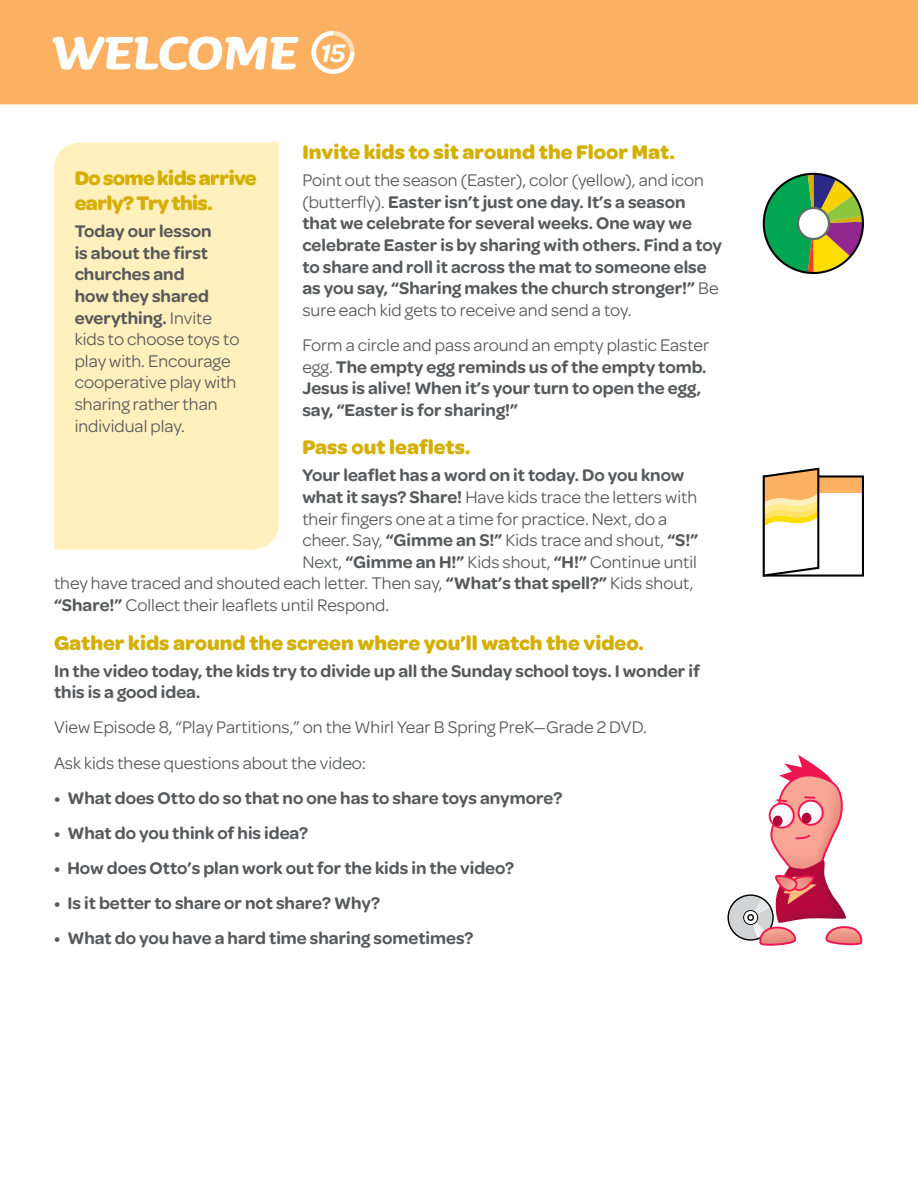
<style>
.page{position:relative;width:918px;height:1188px;background:#fff}
.page>*{position:absolute;margin:0;border:0;box-sizing:border-box;transform-origin:0 0}
.t1{font:italic 700 60px "Sauna";letter-spacing:.015em;color:#fff}
.t2{font:italic 600 27px "Omnes";color:#fff}
.t3{font:700 21px "Omnes";color:#d4b005}
.t4{font:700 21px/25.2px "Omnes";letter-spacing:-.03em;color:#d4b005}
.t5{font:600 18px/21.6px "Omnes";color:#58595b}
.t6{font:18px/21.6px "Omnes";color:#58595b}
.s1{font-weight:400}
.s2{font-weight:600}
</style>
<div class="page">
<svg style="left:0;top:0;width:918px;height:173px;fill:#fbb161"></svg>
<svg style="left:312px;top:31px;width:43px;height:43px"></svg>
<div style="left:316px;top:35px;width:34px;height:34px;background:#fbb161;border-radius:50%"></div>
<div style="left:54px;top:142px;width:225px;height:408px;background:#fff0bd"></div>
<svg style="left:762px;top:173px;width:102px;height:102px"></svg>
<div style="left:763px;top:173px;width:101px;height:101px;border:2px solid #000;border-radius:50%"></div>
<svg style="left:727px;top:755px;width:135px;height:191px"></svg>
<div style="left:764px;top:476px;width:99px;height:17px;background:#fbb161"></div>
<div style="left:763px;top:475px;width:101px;height:102px;border:2px solid #000"></div>
<svg style="left:763px;top:468px;width:58px;height:109px"></svg>
<h1 class="t1" style="left:51px;top:15px;width:248px">WELCOME</h1>
<h2 class="t2" style="left:320px;top:37px;width:27px">15</h2>
<p class="t3" style="left:302px;top:140px;width:374px">Invite kids to sit around the Floor Mat.</p>
<p class="t5" style="left:302px;top:169px;width:421px"><span class="s1">Point out the season (Easter), color (yellow), and icon (butterfly).</span> Easter isn’t just one day. It’s a season that we celebrate for several weeks. One way we celebrate Easter is by sharing with others. Find a toy to share and roll it across the mat to someone else as you say, “Sharing makes the church stronger!” <span class="s1">Be sure each kid gets to receive and send a toy.</span></p>
<p class="t5" style="left:302px;top:334px;width:408px"><span class="s1">Form a circle and pass around an empty plastic Easter egg.</span> The empty egg reminds us of the empty tomb.<br>Jesus is alive! When it’s your turn to open the egg, say, “Easter is for sharing!”</p>
<p class="t3" style="left:302px;top:435px;width:170px">Pass out leaflets.</p>
<p class="t5" style="left:302px;top:465px;width:384px">Your leaflet has a word on it today. Do you know</p>
<p class="t6" style="left:302px;top:486px;width:396px"><span class="s2">what it says? Share!</span> Have kids trace the letters with</p>
<p class="t6" style="left:302px;top:508px;width:366px">their fingers one at a time for practice. Next, do a</p>
<p class="t6" style="left:302px;top:530px;width:397px">cheer. Say, <span class="s2">“Gimme an S!”</span> Kids trace and shout, <span class="s2">“S!”</span></p>
<p class="t6" style="left:302px;top:551px;width:396px">Next, <span class="s2">“Gimme an H!”</span> Kids shout, <span class="s2">“H!”</span> Continue until</p>
<p class="t6" style="left:54px;top:573px;width:641px">they have traced and shouted each letter. Then say, <span class="s2">“What’s that spell?”</span> Kids shout,</p>
<p class="t6" style="left:54px;top:594px;width:337px"><span class="s2">“Share!”</span> Collect their leaflets until Respond.</p>
<p class="t3" style="left:54px;top:631px;width:591px">Gather kids around the screen where you’ll watch the video.</p>
<p class="t5" style="left:54px;top:660px;width:647px">In the video today, the kids try to divide up all the Sunday school toys. I wonder if this is a good idea.</p>
<p class="t6" style="left:54px;top:710px;width:594px;line-height:35.1px">View Episode 8, “Play Partitions,” on the Whirl Year B Spring PreK—Grade 2 DVD.<br>Ask kids these questions about the video:</p>
<p class="t5" style="left:54px;top:787px;width:510px">• What does Otto do so that no one has to share toys anymore?</p>
<p class="t5" style="left:54px;top:822px;width:256px">• What do you think of his idea?</p>
<p class="t5" style="left:54px;top:857px;width:462px">• How does Otto’s plan work out for the kids in the video?</p>
<p class="t5" style="left:54px;top:892px;width:328px">• Is it better to share or not share? Why?</p>
<p class="t5" style="left:54px;top:927px;width:421px">• What do you have a hard time sharing sometimes?</p>
<p class="t4" style="left:75px;top:165px;width:184px">Do some kids arrive early? Try this.</p>
<p class="t6" style="left:75px;top:220px;width:166px"><span class="s2">Today our lesson<br>is about the first churches and<br>how they shared everything.</span> Invite kids to choose toys to play with. Encourage cooperative play with sharing rather than individual play.</p>
</div>
